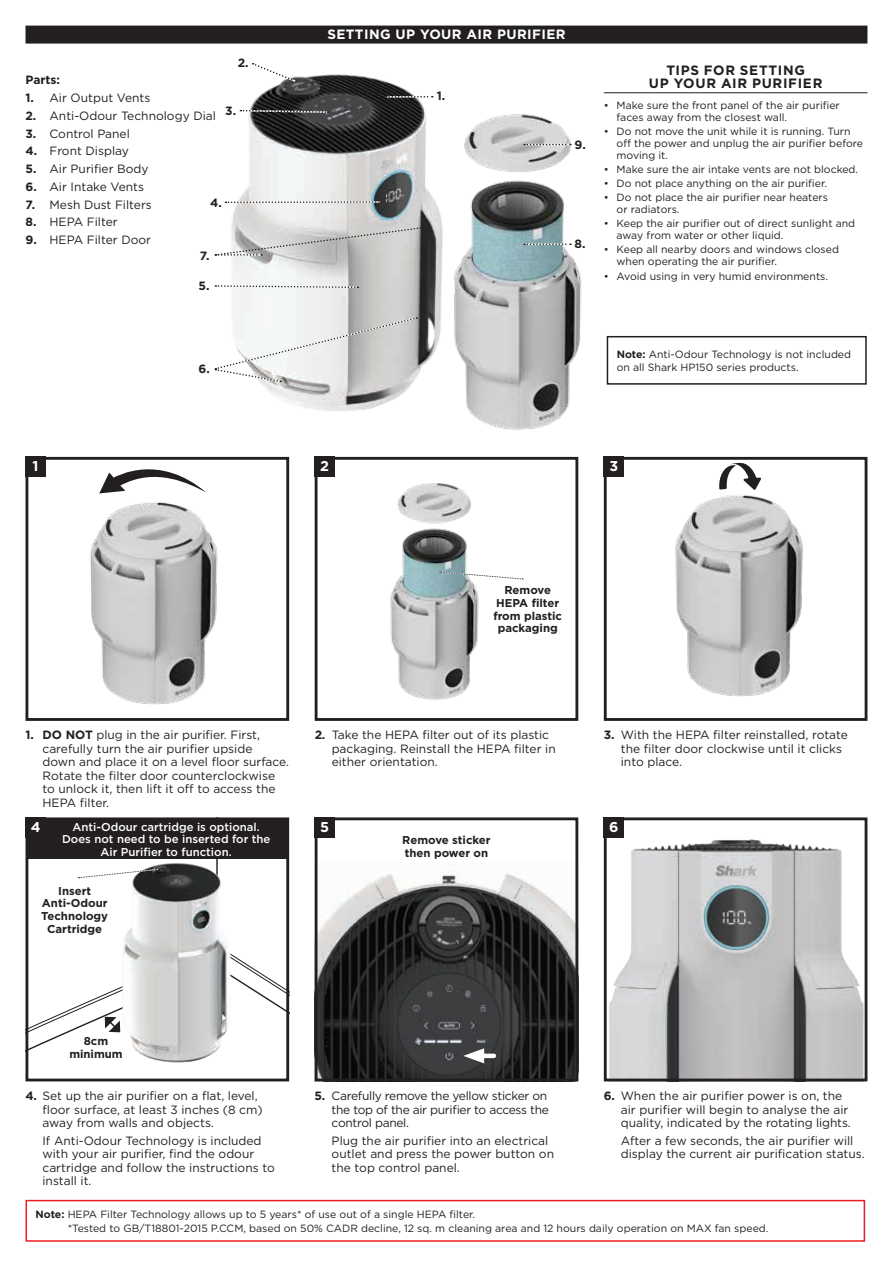
<style>
.page{position:relative;width:893px;height:1263px;background:#fff}
.page>*{position:absolute;margin:0;border:0;box-sizing:border-box;transform-origin:0 0}
.t1{font:700 14.25px "Gotham";color:#fff}
.t2{font:700 13.5px/13.5px "Gotham";letter-spacing:.05em;color:#231f20;text-align:center}
.t3{font:700 13.5px "Gotham";letter-spacing:.03em;color:#fff}
.t4{font:12px/13.5px "Gotham";color:#231f20}
.t5{font:12px/13.5px "Gotham";letter-spacing:-.025em;color:#231f20}
.t6{font:700 12px "Gotham";color:#231f20}
.t7{font:700 11.4px/12.8px "Gotham";color:#231f20;text-align:center}
.t8{font:500 11.4px/12.1px "Gotham";color:#fff;text-align:center}
.t9{font:10.5px/12px "Gotham";color:#231f20}
.s1{font-weight:700}
</style>
<div class="page">
<div style="left:26px;top:26px;width:841px;height:18px;background:#231f20"></div>
<img style="left:460px;top:114px;width:291px;height:316px">
<img style="left:214px;top:74px;width:246px;height:337px">
<div style="left:604px;top:457px;width:263px;height:264px;border:3px solid #231f20"></div>
<div style="left:604px;top:457px;width:20px;height:20px;background:#231f20"></div>
<img style="left:390px;top:483px;width:134px;height:217px">
<div style="left:315px;top:457px;width:263px;height:264px;border:3px solid #231f20"></div>
<div style="left:315px;top:457px;width:20px;height:20px;background:#231f20"></div>
<img style="left:319px;top:872px;width:255px;height:205px">
<div style="left:315px;top:817px;width:263px;height:264px;border:3px solid #231f20"></div>
<div style="left:315px;top:817px;width:20px;height:20px;background:#231f20"></div>
<img style="left:608px;top:837px;width:255px;height:240px">
<div style="left:604px;top:817px;width:263px;height:264px;border:3px solid #231f20"></div>
<div style="left:604px;top:817px;width:20px;height:20px;background:#231f20"></div>
<img style="left:90px;top:493px;width:128px;height:212px">
<div style="left:26px;top:457px;width:263px;height:264px;border:3px solid #231f20"></div>
<div style="left:26px;top:457px;width:20px;height:20px;background:#231f20"></div>
<hr style="left:604px;top:92px;width:263px;height:1px;background:#231f20">
<div style="left:607px;top:336px;width:260px;height:49px;border:2px solid #231f20"></div>
<div style="left:26px;top:1200px;width:839px;height:42px;border:2px solid #ee1d23"></div>
<svg style="left:439px;top:571px;width:84px;height:9px"></svg>
<img style="left:675px;top:495px;width:128px;height:202px">
<svg style="left:99px;top:456px;width:107px;height:37px"></svg>
<svg style="left:214px;top:316px;width:204px;height:67px"></svg>
<svg style="left:214px;top:284px;width:145px;height:5px"></svg>
<svg style="left:239px;top:109px;width:90px;height:5px"></svg>
<svg style="left:386px;top:96px;width:47px;height:2px"></svg>
<svg style="left:524px;top:144px;width:47px;height:1px"></svg>
<svg style="left:524px;top:243px;width:47px;height:2px"></svg>
<svg style="left:251px;top:63px;width:47px;height:20px"></svg>
<svg style="left:225px;top:201px;width:157px;height:2px"></svg>
<div style="left:476px;top:1053px;width:18px;height:5px;background:#fff"></div>
<svg style="left:463px;top:1048px;width:21px;height:15px"></svg>
<svg style="left:215px;top:226px;width:209px;height:30px;background:#c8c8c7"></svg>
<svg style="left:719px;top:463px;width:42px;height:27px"></svg>
<div style="left:26px;top:817px;width:263px;height:264px;border:3px solid #231f20"></div>
<svg style="left:26px;top:946px;width:263px;height:109px"></svg>
<img style="left:117px;top:859px;width:127px;height:204px">
<svg style="left:77px;top:868px;width:83px;height:10px"></svg>
<div style="left:26px;top:818px;width:262px;height:41px;background:#231f20"></div>
<div style="left:26px;top:817px;width:20px;height:20px;background:#231f20"></div>
<p class="t6" style="left:238px;top:55px;width:12px">2.</p>
<p class="t6" style="left:26px;top:72px;width:36px">Parts:</p>
<p class="t4" style="left:26px;top:91px;width:126px"><span class="s1">1.</span> Air Output Vents</p>
<p class="t4" style="left:26px;top:109px;width:192px"><span class="s1">2.</span> Anti-Odour Technology Dial</p>
<p class="t4" style="left:26px;top:126px;width:106px"><span class="s1">3.</span> Control Panel</p>
<p class="t4" style="left:26px;top:144px;width:105px"><span class="s1">4.</span> Front Display</p>
<p class="t4" style="left:26px;top:162px;width:125px"><span class="s1">5.</span> Air Purifier Body</p>
<p class="t4" style="left:26px;top:180px;width:120px"><span class="s1">6.</span> Air Intake Vents</p>
<p class="t4" style="left:26px;top:197px;width:128px"><span class="s1">7.</span> Mesh Dust Filters</p>
<p class="t4" style="left:26px;top:215px;width:94px"><span class="s1">8.</span> HEPA Filter</p>
<p class="t4" style="left:26px;top:233px;width:127px"><span class="s1">9.</span> HEPA Filter Door</p>
<p class="t6" style="left:225px;top:102px;width:12px">3.</p>
<p class="t6" style="left:210px;top:195px;width:13px">4.</p>
<p class="t6" style="left:200px;top:247px;width:11px">7.</p>
<p class="t6" style="left:199px;top:278px;width:12px">5.</p>
<p class="t1" style="left:33px;top:457px;width:7px">1</p>
<p class="t6" style="left:199px;top:361px;width:13px">6.</p>
<p class="t3" style="left:327px;top:25px;width:240px">SETTING UP YOUR AIR PURIFIER</p>
<p class="t6" style="left:437px;top:88px;width:10px">1.</p>
<p class="t6" style="left:575px;top:137px;width:13px">9.</p>
<p class="t6" style="left:575px;top:236px;width:12px">8.</p>
<p class="t2" style="left:649px;top:63px;width:175px">TIPS FOR SETTING<br>UP YOUR AIR PURIFIER</p>
<p class="t9" style="left:617px;top:99px;width:225px;text-indent:-13px">• Make sure the front panel of the air purifier faces away from the closest wall.</p>
<p class="t9" style="left:617px;top:125px;width:248px;text-indent:-13px">• Do not move the unit while it is running. Turn off the power and unplug the air purifier before moving it.</p>
<p class="t9" style="left:604px;top:163px;width:256px">• Make sure the air intake vents are not blocked.</p>
<p class="t9" style="left:604px;top:177px;width:225px">• Do not place anything on the air purifier.</p>
<p class="t9" style="left:617px;top:191px;width:213px;text-indent:-13px">• Do not place the air purifier near heaters or radiators.</p>
<p class="t9" style="left:617px;top:217px;width:240px;text-indent:-13px">• Keep the air purifier out of direct sunlight and away from water or other liquid.</p>
<p class="t9" style="left:617px;top:243px;width:224px;text-indent:-13px">• Keep all nearby doors and windows closed when operating the air purifier.</p>
<p class="t9" style="left:604px;top:270px;width:226px">• Avoid using in very humid environments.</p>
<p class="t9" style="left:617px;top:347px;width:236px;line-height:13.5px"><span class="s1">Note:</span> Anti-Odour Technology is not included on all Shark HP150 series products.</p>
<p class="t1" style="left:320px;top:457px;width:10px">2</p>
<p class="t1" style="left:609px;top:457px;width:10px">3</p>
<p class="t7" style="left:493px;top:584px;width:70px">Remove<br>HEPA filter from plastic packaging</p>
<p class="t4" style="left:43px;top:728px;width:248px;text-indent:-17px"><span class="s1">1. DO NOT</span> plug in the air purifier. First, carefully turn the air purifier upside<br>down and place it on a level floor surface.<br>Rotate the filter door counterclockwise to unlock it, then lift it off to access the HEPA filter.</p>
<p class="t4" style="left:332px;top:728px;width:226px;text-indent:-17px"><span class="s1">2.</span> Take the HEPA filter out of its plastic packaging. Reinstall the HEPA filter in either orientation.</p>
<p class="t4" style="left:621px;top:728px;width:229px;text-indent:-17px"><span class="s1">3.</span> With the HEPA filter reinstalled, rotate the filter door clockwise until it clicks into place.</p>
<p class="t1" style="left:31px;top:817px;width:11px">4</p>
<p class="t8" style="left:62px;top:821px;width:210px">Anti-Odour cartridge is optional.<br>Does not need to be inserted for the<br>Air Purifier to function.</p>
<p class="t7" style="left:41px;top:884px;width:68px">Insert<br>Anti-Odour<br>Technology<br>Cartridge</p>
<p class="t7" style="left:69px;top:1034px;width:55px">8cm minimum</p>
<p class="t4" style="left:43px;top:1089px;width:222px;text-indent:-17px"><span class="s1">4.</span> Set up the air purifier on a flat, level, floor surface, at least 3 inches (8 cm) away from walls and objects.</p>
<p class="t4" style="left:43px;top:1133px;width:234px">If Anti-Odour Technology is included with your air purifier, find the odour cartridge and follow the instructions to install it.</p>
<p class="t1" style="left:320px;top:817px;width:10px">5</p>
<p class="t1" style="left:609px;top:817px;width:11px">6</p>
<p class="t7" style="left:402px;top:834px;width:90px;text-align:left">Remove sticker then power on</p>
<p class="t5" style="left:332px;top:1089px;width:219px;text-indent:-17px"><span class="s1">5.</span> Carefully remove the yellow sticker on the top of the air purifier to access the control panel.</p>
<p class="t4" style="left:332px;top:1133px;width:224px">Plug the air purifier into an electrical outlet and press the power button on the top control panel.</p>
<p class="t4" style="left:621px;top:1089px;width:231px;text-indent:-17px"><span class="s1">6.</span> When the air purifier power is on, the air purifier will begin to analyse the air quality, indicated by the rotating lights.</p>
<p class="t4" style="left:621px;top:1133px;width:245px">After a few seconds, the air purifier will display the current air purification status.</p>
<p class="t9" style="left:68px;top:1207px;width:702px;line-height:13.5px;text-indent:-32px"><span class="s1">Note:</span> HEPA Filter Technology allows up to 5 years* of use out of a single HEPA filter.<br>*Tested to GB/T18801-2015 P.CCM, based on 50% CADR decline, 12 sq. m cleaning area and 12 hours daily operation on MAX fan speed.</p>
</div>
